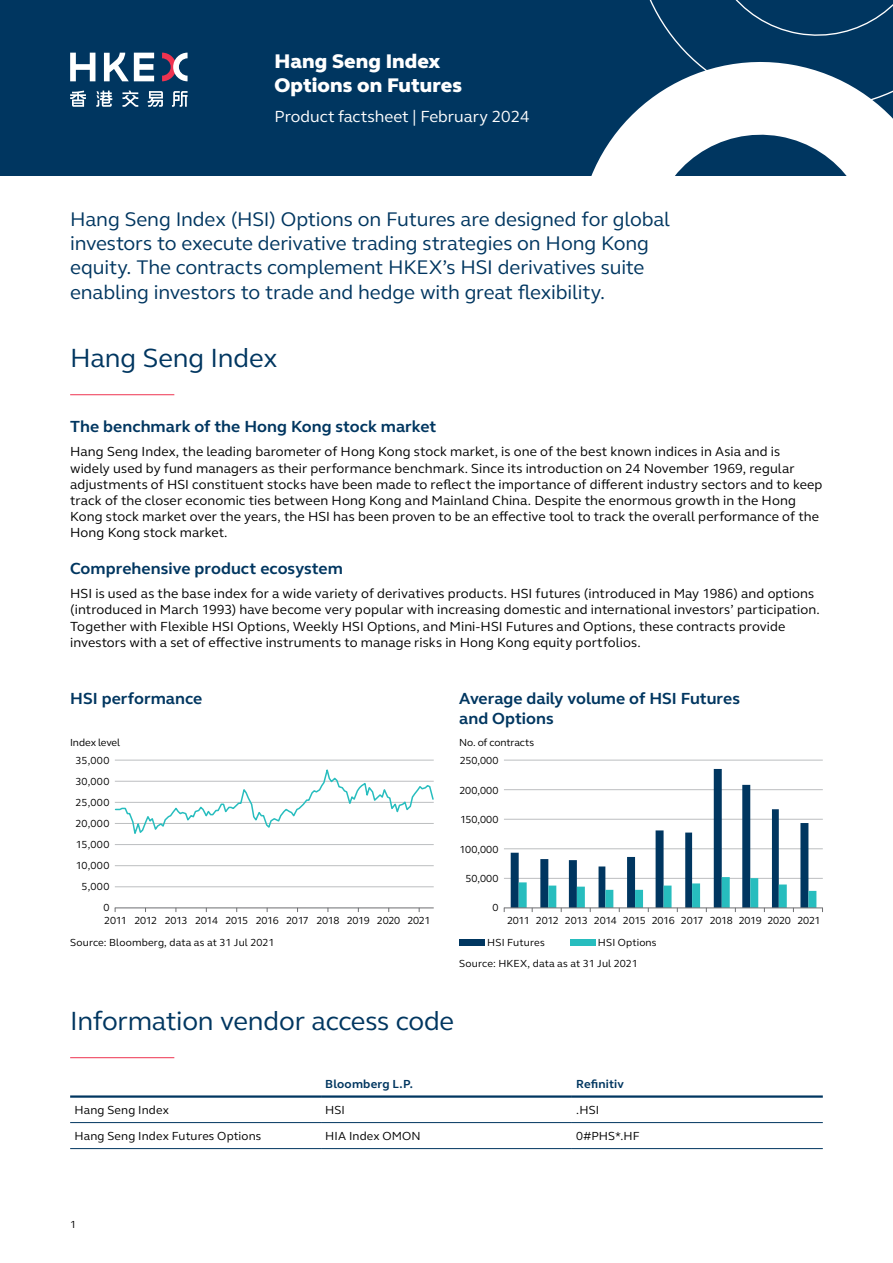
<style>
.page{position:relative;width:893px;height:1263px;background:#fff}
.page>*{position:absolute;margin:0;border:0;box-sizing:border-box;transform-origin:0 0}
.t1{font:27px "FS Elliot Pro";letter-spacing:-.01em;color:#003660}
.t2{font:20.25px/24.3px "FS Elliot Pro";letter-spacing:-.005em;color:#003660}
.t3{font:800 20.25px/24.3px "FS Elliot Pro";letter-spacing:.005em;color:#fff}
.t4{font:700 16.5px/19.8px "FS Elliot Pro";letter-spacing:.005em;color:#003660}
.t5{font:16.5px "FS Elliot Pro";color:#fff}
.t6{font:13.5px/16.2px "FS Elliot Pro";letter-spacing:.005em;color:#000}
.t7{font:12px "FS Elliot Pro";letter-spacing:.01em;color:#000}
.t8{font:700 12px "FS Elliot Pro";letter-spacing:.015em;color:#003660}
.t9{font:10.5px "FS Elliot Pro";letter-spacing:-.035em;color:#000}
.t10{font:10.5px/21.1px "FS Elliot Pro";letter-spacing:.015em;color:#000}
.t11{font:10.5px "FS Elliot Pro";letter-spacing:-.005em;color:#000}
.t12{font:10.5px/21px "FS Elliot Pro";letter-spacing:.04em;color:#000;text-align:right}
</style>
<div class="page">
<div style="left:0;top:0;width:893px;height:175px;background:#003660"></div>
<svg style="left:172px;top:91px;width:16px;height:16px"></svg>
<svg style="left:122px;top:91px;width:16px;height:16px"></svg>
<svg style="left:70px;top:53px;width:25px;height:28px"></svg>
<svg style="left:104px;top:53px;width:50px;height:28px"></svg>
<svg style="left:162px;top:53px;width:26px;height:28px"></svg>
<svg style="left:148px;top:91px;width:15px;height:16px"></svg>
<svg style="left:96px;top:91px;width:16px;height:16px"></svg>
<svg style="left:70px;top:91px;width:16px;height:16px"></svg>
<svg style="left:591px;top:0;width:302px;height:175px"></svg>
<hr style="left:70px;top:394px;width:104px;height:1px;background:#ee3350">
<div style="left:459px;top:939px;width:26px;height:7px;background:#003660"></div>
<div style="left:570px;top:939px;width:25px;height:7px;background:#27bdbe"></div>
<hr style="left:115px;top:760px;width:319px;height:1px;background:#bcbec0">
<hr style="left:504px;top:760px;width:319px;height:1px;background:#bcbec0">
<hr style="left:504px;top:819px;width:319px;height:1px;background:#bcbec0">
<hr style="left:504px;top:789px;width:319px;height:1px;background:#bcbec0">
<hr style="left:504px;top:848px;width:319px;height:1px;background:#bcbec0">
<hr style="left:115px;top:844px;width:319px;height:1px;background:#bcbec0">
<hr style="left:115px;top:886px;width:319px;height:1px;background:#bcbec0">
<hr style="left:115px;top:865px;width:319px;height:1px;background:#bcbec0">
<hr style="left:504px;top:878px;width:319px;height:1px;background:#bcbec0">
<hr style="left:115px;top:907px;width:319px;height:1px;background:#6d6e71">
<svg style="left:511px;top:769px;width:305px;height:143px"></svg>
<hr style="left:504px;top:907px;width:319px;height:1px;background:#6d6e71">
<svg style="left:114px;top:769px;width:320px;height:65px"></svg>
<hr style="left:70px;top:1095px;width:251px;height:3px;background:#003660">
<hr style="left:321px;top:1095px;width:251px;height:3px;background:#003660">
<hr style="left:572px;top:1095px;width:251px;height:3px;background:#003660">
<hr style="left:70px;top:1122px;width:251px;height:1px;background:#003660">
<hr style="left:321px;top:1122px;width:251px;height:1px;background:#003660">
<hr style="left:572px;top:1122px;width:251px;height:1px;background:#003660">
<hr style="left:70px;top:1148px;width:251px;height:1px;background:#003660">
<hr style="left:321px;top:1148px;width:251px;height:1px;background:#003660">
<hr style="left:572px;top:1148px;width:251px;height:1px;background:#003660">
<hr style="left:70px;top:1057px;width:104px;height:1px;background:#ee3350">
<h2 class="t3" style="left:274px;top:49px;width:189px">Hang Seng Index<br>Options on Futures</h2>
<p class="t5" style="left:274px;top:105px;width:257px">Product factsheet | February 2024</p>
<p class="t2" style="left:70px;top:206px;width:601px">Hang Seng Index (HSI) Options on Futures are designed for global investors to execute derivative trading strategies on Hong Kong equity. The contracts complement HKEX’s HSI derivatives suite enabling investors to trade and hedge with great flexibility.</p>
<h1 class="t1" style="left:70px;top:340px;width:209px">Hang Seng Index</h1>
<p class="t4" style="left:70px;top:416px;width:368px">The benchmark of the Hong Kong stock market</p>
<p class="t6" style="left:70px;top:443px;width:754px">Hang Seng Index, the leading barometer of Hong Kong stock market, is one of the best known indices in Asia and is widely used by fund managers as their performance benchmark. Since its introduction on 24 November 1969, regular adjustments of HSI constituent stocks have been made to reflect the importance of different industry sectors and to keep track of the closer economic ties between Hong Kong and Mainland China. Despite the enormous growth in the Hong Kong stock market over the years, the HSI has been proven to be an effective tool to track the overall performance of the Hong Kong stock market.</p>
<p class="t4" style="left:70px;top:558px;width:274px">Comprehensive product ecosystem</p>
<p class="t6" style="left:70px;top:585px;width:751px">HSI is used as the base index for a wide variety of derivatives products. HSI futures (introduced in May 1986) and options (introduced in March 1993) have become very popular with increasing domestic and international investors’ participation.<br>Together with Flexible HSI Options, Weekly HSI Options, and Mini-HSI Futures and Options, these contracts provide investors with a set of effective instruments to manage risks in Hong Kong equity portfolios.</p>
<p class="t4" style="left:70px;top:688px;width:134px">HSI performance</p>
<p class="t4" style="left:459px;top:688px;width:282px">Average daily volume of HSI Futures and Options</p>
<p class="t11" style="left:70px;top:736px;width:51px">Index level</p>
<p class="t11" style="left:459px;top:736px;width:76px">No. of contracts</p>
<p class="t12" style="left:75px;top:750px;width:36px">35,000<br>30,000<br>25,000<br>20,000<br>15,000<br>10,000<br>5,000<br>0</p>
<p class="t11" style="left:460px;top:754px;width:40px">250,000</p>
<p class="t11" style="left:459px;top:783px;width:41px">200,000</p>
<p class="t11" style="left:460px;top:812px;width:40px">150,000</p>
<p class="t11" style="left:460px;top:842px;width:40px">100,000</p>
<p class="t11" style="left:466px;top:871px;width:34px">50,000</p>
<p class="t11" style="left:492px;top:901px;width:8px">0</p>
<p class="t9" style="left:104px;top:913px;width:328px">2011 2012 2013 2014 2015 2016 2017 2018 2019 2020 2021</p>
<p class="t9" style="left:507px;top:913px;width:315px">2011 2012 2013 2014 2015 2016 2017 2018 2019 2020 2021</p>
<p class="t10" style="left:70px;top:932px;width:206px">Source: Bloomberg, data as at 31 Jul 2021</p>
<p class="t11" style="left:487px;top:935px;width:59px">HSI Futures</p>
<p class="t10" style="left:459px;top:932px;width:199px;text-indent:139px">HSI Options<br>Source: HKEX, data as at 31 Jul 2021</p>
<h1 class="t1" style="left:70px;top:1003px;width:385px">Information vendor access code</h1>
<p class="t8" style="left:325px;top:1076px;width:89px">Bloomberg L.P.</p>
<p class="t8" style="left:576px;top:1076px;width:49px">Refinitiv</p>
<p class="t7" style="left:74px;top:1102px;width:96px">Hang Seng Index</p>
<p class="t7" style="left:325px;top:1102px;width:21px">HSI</p>
<p class="t7" style="left:576px;top:1102px;width:24px">.HSI</p>
<p class="t7" style="left:74px;top:1128px;width:188px">Hang Seng Index Futures Options</p>
<p class="t7" style="left:325px;top:1128px;width:97px">HIA Index OMON</p>
<p class="t7" style="left:576px;top:1128px;width:65px">0#PHS*.HF</p>
<p class="t11" style="left:70px;top:1217px;width:8px">1</p>
</div>
